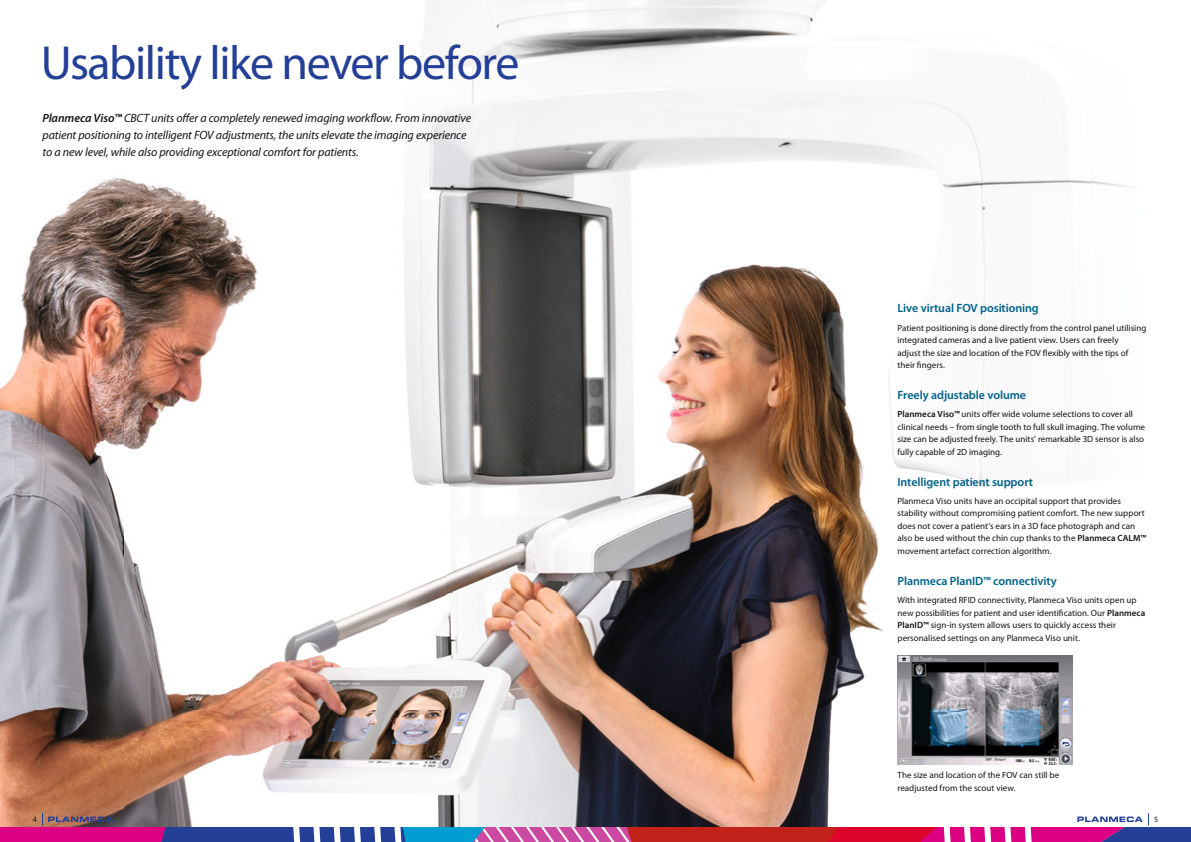
<style>
.page{position:relative;width:1191px;height:842px;background:#fff}
.page>*{position:absolute;margin:0;border:0;box-sizing:border-box;transform-origin:0 0}
.t1{font:48px "Myriad Pro";letter-spacing:-.03em;color:#243f96}
.t2{font:italic 12px/17px "Myriad Pro";letter-spacing:-.01em;color:#141313}
.t3{font:600 12px "Myriad Pro";letter-spacing:-.01em;color:#006288}
.t4{font:9px/12.5px "Myriad Pro";color:#141313}
.t5{font:8px "Myriad Pro";color:#141313}
.s1{font-weight:600}
</style>
<div class="page">
<img style="left:0;top:0;width:1132px;height:813px">
<img style="left:897px;top:656px;width:175px;height:109px">
<svg style="left:0;top:813px;width:1191px;height:29px"></svg>
<h1 class="t1" style="left:41px;top:44px;width:480px">Usability like never before</h1>
<p class="t2" style="left:43px;top:111px;width:430px"><span class="s1">Planmeca Viso™</span> CBCT units offer a completely renewed imaging workflow. From innovative patient positioning to intelligent FOV adjustments, the units elevate the imaging experience to a new level, while also providing exceptional comfort for patients.</p>
<h2 class="t3" style="left:897px;top:304px;width:143px">Live virtual FOV positioning</h2>
<p class="t4" style="left:897px;top:322px;width:250px">Patient positioning is done directly from the control panel utilising integrated cameras and a live patient view. Users can freely<br>adjust the size and location of the FOV flexibly with the tips of their fingers.</p>
<h2 class="t3" style="left:897px;top:390px;width:130px">Freely adjustable volume</h2>
<p class="t4" style="left:897px;top:409px;width:249px"><span class="s1">Planmeca Viso™</span> units offer wide volume selections to cover all clinical needs – from single tooth to full skull imaging. The volume size can be adjusted freely. The units’ remarkable 3D sensor is also fully capable of 2D imaging.</p>
<h2 class="t3" style="left:897px;top:477px;width:137px">Intelligent patient support</h2>
<p class="t4" style="left:897px;top:495px;width:250px">Planmeca Viso units have an occipital support that provides stability without compromising patient comfort. The new support does not cover a patient’s ears in a 3D face photograph and can also be used without the chin cup thanks to the <span class="s1">Planmeca CALM™ </span>movement artefact correction algorithm.</p>
<h2 class="t3" style="left:897px;top:576px;width:161px">Planmeca PlanID™ connectivity</h2>
<p class="t4" style="left:897px;top:594px;width:249px">With integrated RFID connectivity, Planmeca Viso units open up new possibilities for patient and user identification. Our <span class="s1">Planmeca PlanID™</span> sign-in system allows users to quickly access their personalised settings on any Planmeca Viso unit.</p>
<p class="t4" style="left:897px;top:770px;width:163px">The size and location of the FOV can still be readjusted from the scout view.</p>
<p class="t5" style="left:33px;top:816px;width:6px">4</p>
<p class="t5" style="left:1154px;top:816px;width:6px">5</p>
</div>
